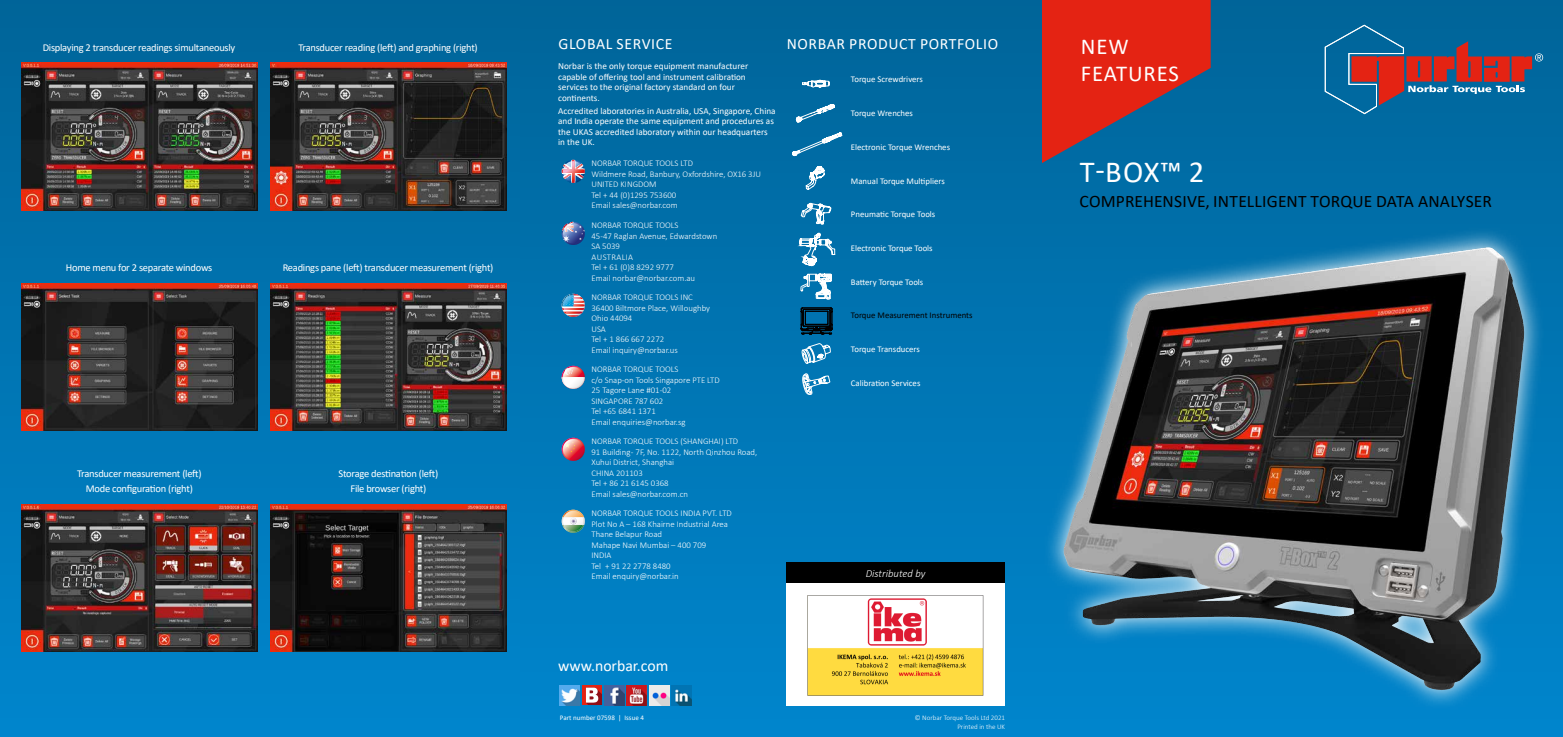
<style>
.page{position:relative;width:1563px;height:737px;background:#fff}
.page>*{position:absolute;margin:0;border:0;box-sizing:border-box;transform-origin:0 0}
.t1{font:30.62px "Calibri";color:#fff}
.t2{font:22.75px/26.2px "Calibri";letter-spacing:.04em;color:#fff}
.t3{font:17.5px "Calibri";letter-spacing:.01em;color:#000}
.t4{font:15.75px "Calibri";letter-spacing:.04em;color:#fff}
.t5{font:15.75px "Calibri";color:#fff}
.t6{font:italic 300 10.76px "Calibri";color:#fff}
.t7{font:10.5px/15px "Calibri";letter-spacing:-.025em;color:#fff;text-align:center}
.t8{font:9.19px/10.5px "Calibri";color:#fff}
.t9{font:300 8.75px/10.5px "Calibri";color:#fff}
.t10{font:8.75px "Calibri";color:#fff}
.t11{font:8.75px "Calibri";color:#000}
.t12{font:300 7px/8.4px "Calibri";color:#fff;text-align:right}
.t13{font:7px "Calibri";color:#fff}
</style>
<div class="page">
<div style="left:1042px;top:0;width:521px;height:737px;background:linear-gradient(to bottom,#016499,#0086cd)"></div>
<svg style="left:1042px;top:0;width:168px;height:164px;background:#a2373b"></svg>
<div style="left:0;top:0;width:521px;height:737px;background:linear-gradient(to bottom,#036193,#0083ca)"></div>
<div style="left:521px;top:0;width:521px;height:737px;background:linear-gradient(to bottom,#006599,#0085cc)"></div>
<svg style="left:1325px;top:25px;width:218px;height:89px;background:#3f5d81"></svg>
<div style="left:786px;top:583px;width:219px;height:122px;background:#fff"></div>
<div style="left:786px;top:562px;width:219px;height:20px;background:#000"></div>
<svg style="left:562px;top:160px;width:23px;height:23px"></svg>
<svg style="left:562px;top:222px;width:23px;height:23px"></svg>
<svg style="left:562px;top:294px;width:23px;height:23px"></svg>
<svg style="left:562px;top:366px;width:23px;height:23px"></svg>
<svg style="left:562px;top:438px;width:23px;height:23px"></svg>
<svg style="left:562px;top:509px;width:23px;height:24px"></svg>
<img style="left:560px;top:685px;width:20px;height:20px">
<div style="left:582px;top:685px;width:20px;height:20px;background:#e42313"></div>
<svg style="left:586px;top:687px;width:16px;height:18px"></svg>
<img style="left:604px;top:685px;width:20px;height:20px">
<img style="left:627px;top:685px;width:20px;height:20px">
<img style="left:649px;top:685px;width:20px;height:20px">
<img style="left:671px;top:685px;width:20px;height:20px">
<svg style="left:802px;top:373px;width:28px;height:22px"></svg>
<svg style="left:799px;top:343px;width:31px;height:21px"></svg>
<svg style="left:802px;top:76px;width:27px;height:12px"></svg>
<svg style="left:792px;top:131px;width:50px;height:25px"></svg>
<svg style="left:796px;top:104px;width:38px;height:18px"></svg>
<svg style="left:799px;top:203px;width:36px;height:63px"></svg>
<svg style="left:806px;top:166px;width:18px;height:24px"></svg>
<svg style="left:801px;top:274px;width:31px;height:25px"></svg>
<svg style="left:801px;top:307px;width:32px;height:28px"></svg>
<svg style="left:1044px;top:227px;width:500px;height:483px;background:#365f76"></svg>
<img style="left:1252px;top:247px;width:236px;height:32px">
<img style="left:21px;top:63px;width:236px;height:147px">
<img style="left:270px;top:63px;width:236px;height:147px">
<img style="left:21px;top:283px;width:236px;height:148px">
<img style="left:270px;top:283px;width:236px;height:148px">
<img style="left:21px;top:504px;width:236px;height:147px">
<img style="left:270px;top:504px;width:236px;height:147px">
<img style="left:807px;top:595px;width:177px;height:101px">
<p class="t7" style="left:43px;top:40px;width:194px">Displaying 2 transducer readings simultaneously</p>
<p class="t7" style="left:298px;top:40px;width:181px">Transducer reading (left) and graphing (right)</p>
<p class="t7" style="left:66px;top:260px;width:148px">Home menu for 2 separate windows</p>
<p class="t7" style="left:283px;top:260px;width:212px">Readings pane (left) transducer measurement (right)</p>
<p class="t7" style="left:77px;top:465px;width:126px">Transducer measurement (left)<br>Mode configuration (right)</p>
<p class="t7" style="left:339px;top:465px;width:101px">Storage destination (left)<br>File browser (right)</p>
<h3 class="t4" style="left:558px;top:33px;width:115px">GLOBAL SERVICE</h3>
<p class="t8" style="left:558px;top:61px;width:192px">Norbar is the only torque equipment manufacturer capable of offering tool and instrument calibration services to the original factory standard on four continents.</p>
<p class="t8" style="left:558px;top:105px;width:219px">Accredited laboratories in Australia, USA, Singapore, China and India operate the same equipment and procedures as the UKAS accredited laboratory within our headquarters in the UK.</p>
<p class="t9" style="left:591px;top:158px;width:171px">NORBAR TORQUE TOOLS LTD<br>Wildmere Road, Banbury, Oxfordshire, OX16 3JU<br>UNITED KINGDOM<br>Tel + 44 (0)1295 753600<br>Email sales@norbar.com</p>
<p class="t9" style="left:591px;top:220px;width:127px">NORBAR TORQUE TOOLS<br>45-47 Raglan Avenue, Edwardstown<br>SA 5039<br>AUSTRALIA<br>Tel + 61 (0)8 8292 9777<br>Email norbar@norbar.com.au</p>
<p class="t9" style="left:591px;top:292px;width:120px">NORBAR TORQUE TOOLS INC<br>36400 Biltmore Place, Willoughby<br>Ohio 44094<br>USA<br>Tel + 1 866 667 2272<br>Email inquiry@norbar.us</p>
<p class="t9" style="left:591px;top:364px;width:130px">NORBAR TORQUE TOOLS<br>c/o Snap-on Tools Singapore PTE LTD<br>25 Tagore Lane #01-02<br>SINGAPORE 787 602<br>Tel +65 6841 1371<br>Email enquiries@norbar.sg</p>
<p class="t9" style="left:591px;top:436px;width:167px">NORBAR TORQUE TOOLS (SHANGHAI) LTD<br>91 Building - 7F, No. 1122, North Qinzhou Road,<br>Xuhui District, Shanghai<br>CHINA 201103<br>Tel + 86 21 6145 0368<br>Email sales@norbar.com.cn</p>
<p class="t9" style="left:591px;top:508px;width:142px">NORBAR TORQUE TOOLS INDIA PVT. LTD<br>Plot No A – 168 Khairne Industrial Area<br>Thane Belapur Road<br>Mahape Navi Mumbai – 400 709<br>INDIA<br>Tel + 91 22 2778 8480<br>Email enquiry@norbar.in</p>
<h3 class="t4" style="left:787px;top:33px;width:213px">NORBAR PRODUCT PORTFOLIO</h3>
<p class="t10" style="left:851px;top:73px;width:73px">Torque Screwdrivers</p>
<p class="t10" style="left:851px;top:107px;width:64px">Torque Wrenches</p>
<p class="t10" style="left:851px;top:141px;width:101px">Electronic Torque Wrenches</p>
<p class="t10" style="left:851px;top:174px;width:95px">Manual Torque Multipliers</p>
<p class="t10" style="left:851px;top:208px;width:86px">Pneumatic Torque Tools</p>
<p class="t10" style="left:851px;top:242px;width:83px">Electronic Torque Tools</p>
<p class="t10" style="left:851px;top:276px;width:74px">Battery Torque Tools</p>
<p class="t11" style="left:851px;top:309px;width:123px">Torque Measurement Instruments</p>
<p class="t10" style="left:851px;top:343px;width:70px">Torque Transducers</p>
<p class="t10" style="left:851px;top:377px;width:71px">Calibration Services</p>
<p class="t6" style="left:865px;top:566px;width:61px">Distributed by</p>
<h3 class="t5" style="left:558px;top:654px;width:112px">www.norbar.com</h3>
<p class="t13" style="left:560px;top:713px;width:86px">Part number 07598 | Issue 4</p>
<p class="t12" style="left:915px;top:713px;width:92px">© Norbar Torque Tools Ltd 2021<br>Printed in the UK</p>
<h2 class="t2" style="left:1080px;top:33px;width:100px">NEW<br>FEATURES</h2>
<h1 class="t1" style="left:1080px;top:151px;width:126px">T-BOX™ 2</h1>
<h3 class="t3" style="left:1079px;top:189px;width:414px">COMPREHENSIVE, INTELLIGENT TORQUE DATA ANALYSER</h3>
</div>
